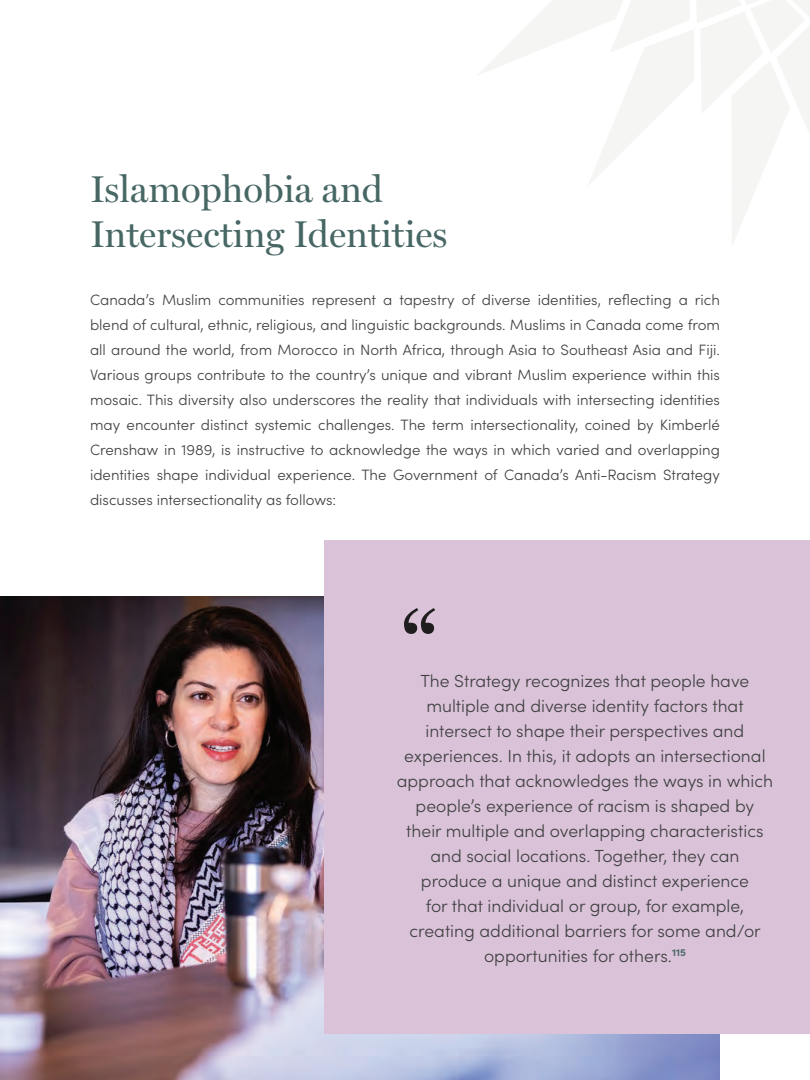
<style>
.page{position:relative;width:810px;height:1080px;background:#fff}
.page>*{position:absolute;margin:0;border:0;box-sizing:border-box;transform-origin:0 0}
.Quotation_Mark{font:100px "Miller Display";color:#201d1e}
.Body_Copy{font:37.5px/45px "Miller Display";color:#476764}
.Bubble_Text_Dark{font:300 17.5px/25px "Sofia Pro";color:#404041;text-align:center}
.Body_Copy-2{font:300 15px/25px "Sofia Pro";color:#404041;text-align:justify}
</style>
<div class="page">
<svg style="left:478px;top:0;width:332px;height:245px"></svg>
<img style="left:0;top:596px;width:720px;height:484px">
<div style="left:324px;top:540px;width:486px;height:493px;background:#dac3d8"></div>
<p class="Body_Copy" style="left:90px;top:166px;width:359px">Islamophobia and<br>Intersecting Identities</p>
<p class="Body_Copy-2" style="left:90px;top:286px;width:632px">Canada’s Muslim communities represent a tapestry of diverse identities, reflecting a rich blend of cultural, ethnic, religious, and linguistic backgrounds. Muslims in Canada come from all around the world, from Morocco in North Africa, through Asia to Southeast Asia and Fiji.<br>Various groups contribute to the country’s unique and vibrant Muslim experience within this mosaic. This diversity also underscores the reality that individuals with intersecting identities may encounter distinct systemic challenges. The term intersectionality, coined by Kimberlé Crenshaw in 1989, is instructive to acknowledge the ways in which varied and overlapping identities shape individual experience. The Government of Canada’s Anti-Racism Strategy discusses intersectionality as follows:</p>
<p class="Quotation_Mark" style="left:402px;top:588px;width:37px">“</p>
<p class="Bubble_Text_Dark" style="left:397px;top:668px;width:378px">The Strategy recognizes that people have multiple and diverse identity factors that intersect to shape their perspectives and experiences. In this, it adopts an intersectional approach that acknowledges the ways in which people’s experience of racism is shaped by their multiple and overlapping characteristics and social locations. Together, they can produce a unique and distinct experience<br>for that individual or group, for example, creating additional barriers for some and/or opportunities for others.<sup>115</sup></p>
</div>
